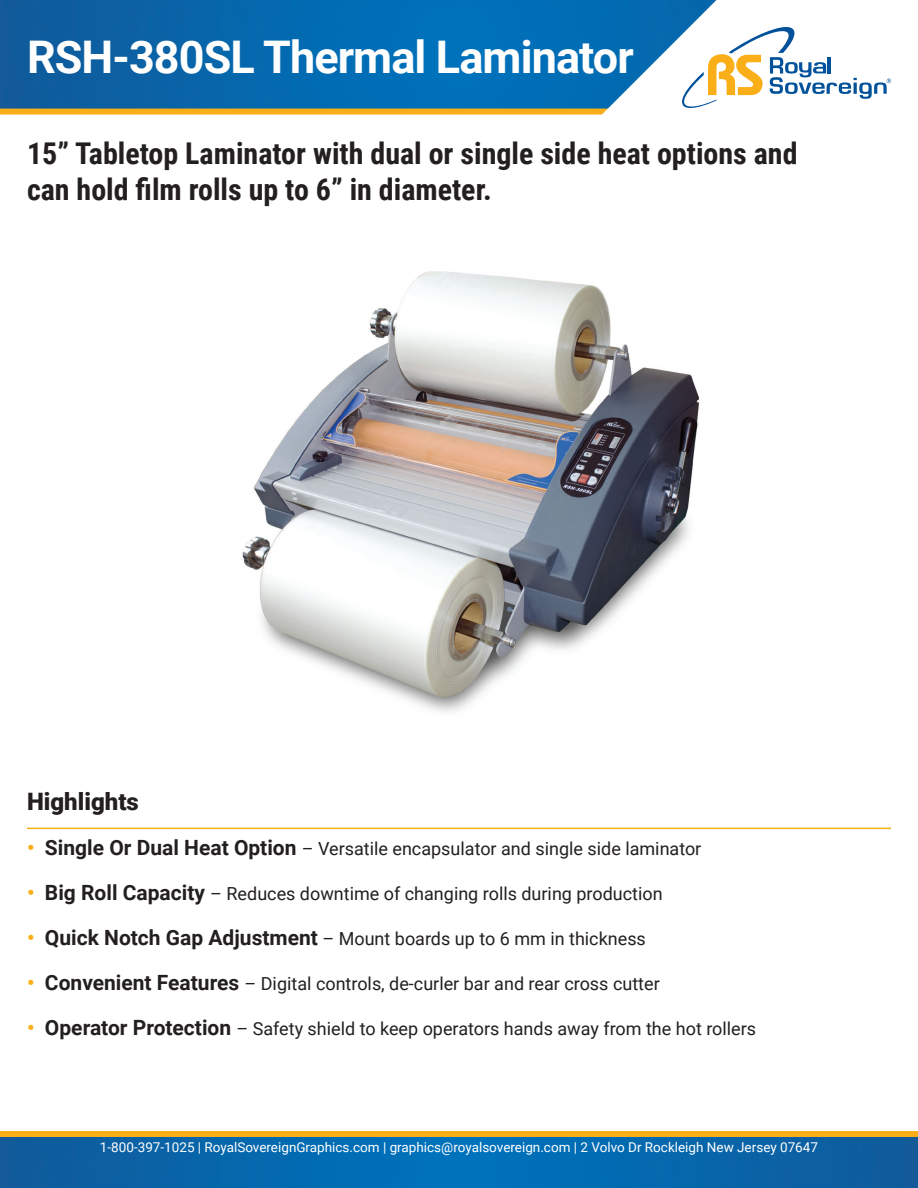
<style>
.page{position:relative;width:918px;height:1188px;background:#fff}
.page>*{position:absolute;margin:0;border:0;box-sizing:border-box;transform-origin:0 0}
.t1{font:700 45px "Roboto";letter-spacing:-.02em;color:#fff}
.t2{font:700 30px/36px "Roboto Condensed";color:#231f20}
.t3{font:900 24px "Roboto";color:#231f20}
.t4{font:18px "Roboto";color:#231f20}
.t5{font:13.5px "Roboto";color:#fff}
.s1{font-weight:700;font-size:21px;color:#faaf18}
.s2{font-weight:700;font-size:21px}
</style>
<div class="page">
<img style="left:0;top:0;width:595px;height:109px">
<div style="left:0;top:109px;width:918px;height:6px;background:#faaf18"></div>
<div style="left:729px;top:0;width:189px;height:121px;background:#fff"></div>
<hr style="left:27px;top:828px;width:864px;height:1px;background:#faaf18">
<svg style="left:595px;top:0;width:296px;height:115px"></svg>
<img style="left:0;top:1137px;width:918px;height:51px">
<div style="left:0;top:1131px;width:918px;height:6px;background:#faaf18"></div>
<img style="left:242px;top:271px;width:458px;height:441px">
<h1 class="t1" style="left:27px;top:25px;width:608px">RSH-380SL Thermal Laminator</h1>
<h2 class="t2" style="left:27px;top:134px;width:772px">15” Tabletop Laminator with dual or single side heat options and can hold film rolls up to 6” in diameter.</h2>
<h3 class="t3" style="left:27px;top:785px;width:113px">Highlights</h3>
<p class="t4" style="left:27px;top:836px;width:676px"><span class="s1">•</span> <span class="s2">Single Or Dual Heat Option</span> – Versatile encapsulator and single side laminator</p>
<p class="t4" style="left:27px;top:881px;width:637px"><span class="s1">•</span> <span class="s2">Big Roll Capacity</span> – Reduces downtime of changing rolls during production</p>
<p class="t4" style="left:27px;top:926px;width:620px"><span class="s1">•</span> <span class="s2">Quick Notch Gap Adjustment</span> – Mount boards up to 6 mm in thickness</p>
<p class="t4" style="left:27px;top:971px;width:634px"><span class="s1">•</span> <span class="s2">Convenient Features</span> – Digital controls, de-curler bar and rear cross cutter</p>
<p class="t4" style="left:27px;top:1016px;width:731px"><span class="s1">•</span> <span class="s2">Operator Protection</span> – Safety shield to keep operators hands away from the hot rollers</p>
<p class="t5" style="left:100px;top:1137px;width:720px">1-800-397-1025 | RoyalSovereignGraphics.com | graphics@royalsovereign.com | 2 Volvo Dr Rockleigh New Jersey 07647</p>
</div>
